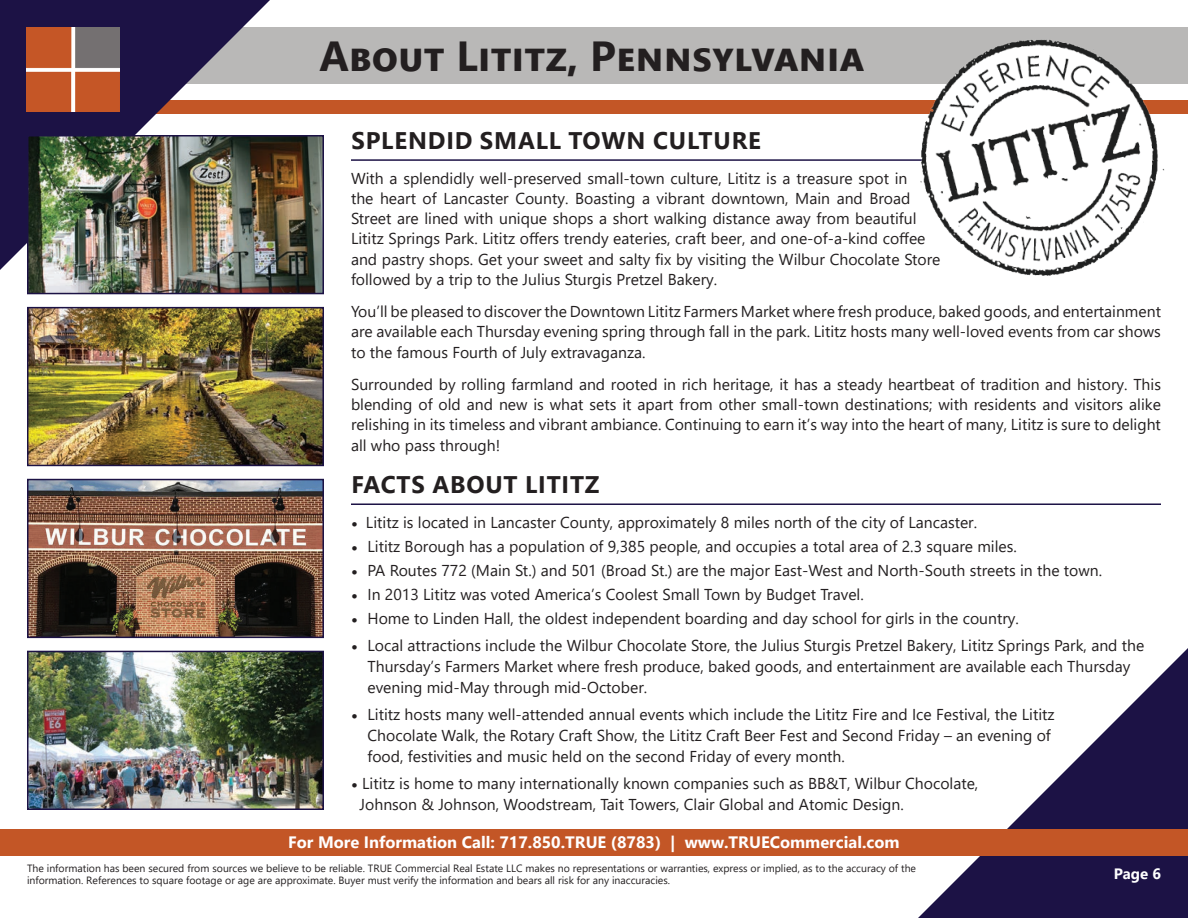
<style>
.page{position:relative;width:1188px;height:918px;background:#fff}
.page>*{position:absolute;margin:0;border:0;box-sizing:border-box;transform-origin:0 0}
.t1{font:700 42px "Segoe UI";color:#231f20}
.t2{font:700 24px "Segoe UI";letter-spacing:.035em;color:#231f20}
.t3{font:700 16.5px "Segoe UI";color:#fff}
.t4{font:15.75px/20.2px "Segoe UI";color:#231f20}
.t5{font:700 15px "Segoe UI";color:#fff}
.t6{font:10.5px/12px "Segoe UI";color:#231f20}
.s1{font-family:"Segoe UI Black"}
</style>
<div class="page">
<div style="left:0;top:100px;width:1188px;height:14px;background:#c35626"></div>
<div style="left:0;top:27px;width:1188px;height:57px;background:#b9b8b7"></div>
<svg style="left:0;top:0;width:270px;height:270px;fill:#1c1245"></svg>
<svg style="left:918px;top:648px;width:270px;height:270px"></svg>
<img style="left:27px;top:27px;width:92px;height:85px">
<div style="left:0;top:829px;width:1188px;height:27px;background:#c35626"></div>
<hr style="left:351px;top:159px;width:688px;height:2px;background:#1c1245">
<hr style="left:351px;top:503px;width:810px;height:2px;background:#1c1245">
<img style="left:904px;top:39px;width:261px;height:237px">
<img style="left:30px;top:138px;width:291px;height:153px">
<div style="left:27px;top:135px;width:297px;height:159px;border:2px solid #1c1245"></div>
<img style="left:30px;top:310px;width:291px;height:153px">
<div style="left:27px;top:307px;width:297px;height:159px;border:2px solid #1c1245"></div>
<img style="left:30px;top:482px;width:291px;height:153px">
<div style="left:27px;top:479px;width:297px;height:159px;border:2px solid #1c1245"></div>
<img style="left:30px;top:654px;width:291px;height:153px">
<div style="left:27px;top:651px;width:297px;height:159px;border:2px solid #1c1245"></div>
<h1 class="t1" style="left:319px;top:16px;width:545px">About Lititz, Pennsylvania</h1>
<h2 class="t2" style="left:351px;top:118px;width:411px">SPLENDID SMALL TOWN CULTURE</h2>
<p class="t4" style="left:351px;top:166px;width:591px">With a splendidly well-preserved small-town culture, Lititz is a treasure spot in<br>the heart of Lancaster County. Boasting a vibrant downtown, Main and Broad Street are lined with unique shops a short walking distance away from beautiful Lititz Springs Park. Lititz offers trendy eateries, craft beer, and one-of-a-kind coffee and pastry shops. Get your sweet and salty fix by visiting the Wilbur Chocolate Store followed by a trip to the Julius Sturgis Pretzel Bakery.</p>
<p class="t4" style="left:351px;top:300px;width:812px;text-align:justify">You’ll be pleased to discover the Downtown Lititz Farmers Market where fresh produce, baked goods, and entertainment are available each Thursday evening spring through fall in the park. Lititz hosts many well-loved events from car shows to the famous Fourth of July extravaganza.</p>
<p class="t4" style="left:351px;top:373px;width:812px;text-align:justify">Surrounded by rolling farmland and rooted in rich heritage, it has a steady heartbeat of tradition and history. This blending of old and new is what sets it apart from other small-town destinations; with residents and visitors alike relishing in its timeless and vibrant ambiance. Continuing to earn it’s way into the heart of many, Lititz is sure to delight all who pass through!</p>
<h2 class="t2" style="left:351px;top:462px;width:250px">FACTS ABOUT LITITZ</h2>
<p class="t4" style="left:351px;top:511px;width:628px"><span class="s1">•</span> Lititz is located in Lancaster County, approximately 8 miles north of the city of Lancaster.</p>
<p class="t4" style="left:351px;top:535px;width:667px"><span class="s1">•</span> Lititz Borough has a population of 9,385 people, and occupies a total area of 2.3 square miles.</p>
<p class="t4" style="left:351px;top:559px;width:753px"><span class="s1">•</span> PA Routes 772 (Main St.) and 501 (Broad St.) are the major East-West and North-South streets in the town.</p>
<p class="t4" style="left:351px;top:583px;width:514px"><span class="s1">•</span> In 2013 Lititz was voted America’s Coolest Small Town by Budget Travel.</p>
<p class="t4" style="left:351px;top:607px;width:669px"><span class="s1">•</span> Home to Linden Hall, the oldest independent boarding and day school for girls in the country.</p>
<p class="t4" style="left:368px;top:633px;width:778px;line-height:21px;text-indent:-17px"><span class="s1">•</span> Local attractions include the Wilbur Chocolate Store, the Julius Sturgis Pretzel Bakery, Lititz Springs Park, and the<br>Thursday’s Farmers Market where fresh produce, baked goods, and entertainment are available each Thursday evening mid-May through mid-October.</p>
<p class="t4" style="left:368px;top:702px;width:689px;line-height:21px;text-indent:-17px"><span class="s1">•</span> Lititz hosts many well-attended annual events which include the Lititz Fire and Ice Festival, the Lititz<br>Chocolate Walk, the Rotary Craft Show, the Lititz Craft Beer Fest and Second Friday – an evening of food, festivities and music held on the second Friday of every month.</p>
<p class="t4" style="left:360px;top:771px;width:620px;line-height:21px;text-indent:-9px"><span class="s1">•</span> Lititz is home to many internationally known companies such as BB&amp;T, Wilbur Chocolate,<br>Johnson &amp; Johnson, Woodstream, Tait Towers, Clair Global and Atomic Design.</p>
<p class="t3" style="left:288px;top:827px;width:613px">For More Information Call: 717.850.TRUE (8783) | www.TRUECommercial.com</p>
<p class="t6" style="left:27px;top:861px;width:891px">The information has been secured from sources we believe to be reliable. TRUE Commercial Real Estate LLC makes no representations or warranties, express or implied, as to the accuracy of the information. References to square footage or age are approximate. Buyer must verify the information and bears all risk for any inaccuracies.</p>
<p class="t5" style="left:1114px;top:860px;width:49px">Page 6</p>
</div>
